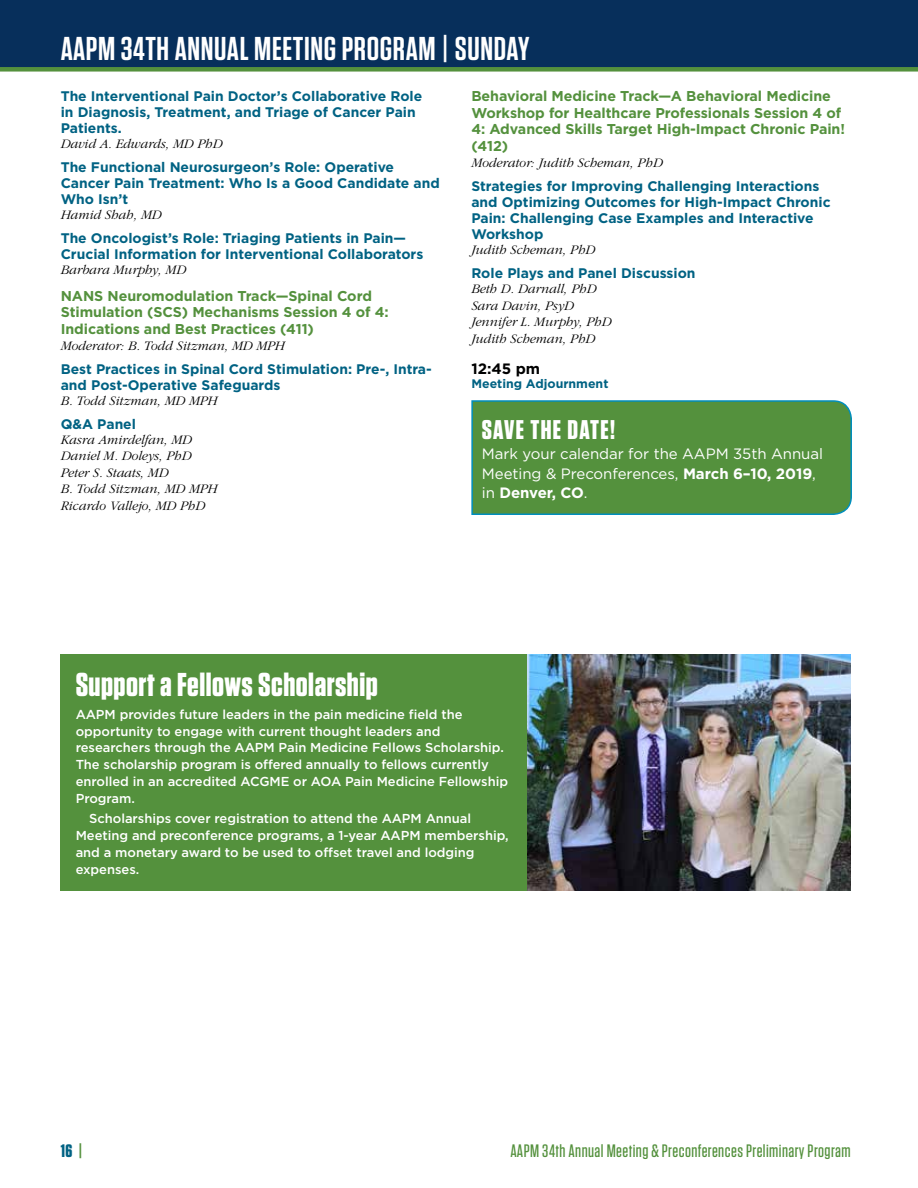
<style>
.page{position:relative;width:918px;height:1188px;background:#fff}
.page>*{position:absolute;margin:0;border:0;box-sizing:border-box;transform-origin:0 0}
.t1{font:600 33px "Tungsten";letter-spacing:.02em;color:#fff}
.t2{font:700 33px "Tungsten";letter-spacing:.015em;color:#fff}
.t3{font:700 27px "Tungsten";letter-spacing:.045em;color:#fff}
.t4{font:500 18px "Tungsten";letter-spacing:.025em;color:#54913d}
.t5{font:700 18px "Tungsten";color:#006283}
.t6{font:15px/19.5px "Gotham";letter-spacing:-.005em;color:#fff}
.t7{font:700 15px "Gotham";color:#000}
.t8{font:700 14.25px/16.5px "Gotham";letter-spacing:-.005em;color:#54913d}
.t9{font:700 13.8px/16px "Gotham";color:#006283}
.t10{font:italic 300 13.5px/16.5px "ITC Garamond Std";color:#000}
.t11{font:500 12.9px/17px "Gotham";letter-spacing:-.005em;color:#fff}
.t12{font:700 12.3px "Gotham";color:#006283}
.s1{font-weight:700}
.s2{color:#54913d}
</style>
<div class="page">
<div style="left:0;top:0;width:918px;height:69px;background:#072f5b"></div>
<div style="left:0;top:67px;width:918px;height:5px;background:#54913d"></div>
<div style="left:471px;top:400px;width:381px;height:115px;background:#54913d"></div>
<img style="left:527px;top:654px;width:323px;height:237px">
<div style="left:61px;top:654px;width:466px;height:237px;background:#54913d"></div>
<h1 class="t1" style="left:61px;top:31px;width:470px">AAPM 34TH ANNUAL MEETING PROGRAM | SUNDAY</h1>
<p class="t9" style="left:61px;top:88px;width:363px">The Interventional Pain Doctor’s Collaborative Role in Diagnosis, Treatment, and Triage of Cancer Pain<br>Patients.</p>
<p class="t10" style="left:61px;top:136px;width:163px">David A. Edwards, MD PhD</p>
<p class="t9" style="left:61px;top:159px;width:381px">The Functional Neurosurgeon’s Role: Operative<br>Cancer Pain Treatment: Who Is a Good Candidate and<br>Who Isn’t</p>
<p class="t10" style="left:61px;top:207px;width:102px">Hamid Shah, MD</p>
<p class="t9" style="left:61px;top:230px;width:364px">The Oncologist’s Role: Triaging Patients in Pain—<br>Crucial Information for Interventional Collaborators</p>
<p class="t10" style="left:61px;top:262px;width:127px">Barbara Murphy, MD</p>
<p class="t8" style="left:61px;top:288px;width:329px">NANS Neuromodulation Track—Spinal Cord<br>Stimulation (SCS) Mechanisms Session 4 of 4:<br>Indications and Best Practices (411)</p>
<p class="t10" style="left:61px;top:338px;width:226px">Moderator: B. Todd Sitzman, MD MPH</p>
<p class="t9" style="left:61px;top:361px;width:373px">Best Practices in Spinal Cord Stimulation: Pre-, Intra&shy;and Post-Operative Safeguards</p>
<p class="t10" style="left:61px;top:393px;width:158px">B. Todd Sitzman, MD MPH</p>
<p class="t9" style="left:61px;top:416px;width:77px">Q&amp;A Panel</p>
<p class="t10" style="left:61px;top:431px;width:158px">Kasra Amirdelfan, MD<br>Daniel M. Doleys, PhD<br>Peter S. Staats, MD<br>B. Todd Sitzman, MD MPH<br>Ricardo Vallejo, MD PhD</p>
<p class="t8" style="left:471px;top:88px;width:375px">Behavioral Medicine Track—A Behavioral Medicine Workshop for Healthcare Professionals Session 4 of 4: Advanced Skills Target High-Impact Chronic Pain! (412)</p>
<p class="t10" style="left:471px;top:155px;width:193px">Moderator: Judith Scheman, PhD</p>
<p class="t9" style="left:471px;top:178px;width:361px">Strategies for Improving Challenging Interactions and Optimizing Outcomes for High-Impact Chronic Pain: Challenging Case Examples and Interactive Workshop</p>
<p class="t10" style="left:471px;top:242px;width:126px">Judith Scheman, PhD</p>
<p class="t9" style="left:471px;top:265px;width:226px">Role Plays and Panel Discussion</p>
<p class="t10" style="left:471px;top:281px;width:142px">Beth D. Darnall, PhD<br>Sara Davin, PsyD<br>Jennifer L. Murphy, PhD<br>Judith Scheman, PhD</p>
<p class="t7" style="left:471px;top:359px;width:70px">12:45 pm</p>
<p class="t12" style="left:471px;top:376px;width:139px">Meeting Adjournment</p>
<h2 class="t3" style="left:482px;top:415px;width:135px">SAVE THE DATE!</h2>
<p class="t6" style="left:482px;top:444px;width:343px">Mark your calendar for the AAPM 35th Annual<br>Meeting &amp; Preconferences, <span class="s1">March 6–10, 2019</span>, in <span class="s1">Denver, CO</span>.</p>
<h1 class="t2" style="left:76px;top:667px;width:304px">Support a Fellows Scholarship</h1>
<p class="t11" style="left:76px;top:706px;width:434px">AAPM provides future leaders in the pain medicine field the opportunity to engage with current thought leaders and researchers through the AAPM Pain Medicine Fellows Scholarship.<br>The scholarship program is offered annually to fellows currently enrolled in an accredited ACGME or AOA Pain Medicine Fellowship Program.</p>
<p class="t11" style="left:76px;top:810px;width:434px;text-indent:13px">Scholarships cover registration to attend the AAPM Annual Meeting and preconference programs, a 1-year AAPM membership, and a monetary award to be used to offset travel and lodging expenses.</p>
<h3 class="t5" style="left:61px;top:1141px;width:23px">16 <span class="s2">|</span></h3>
<h3 class="t4" style="left:510px;top:1141px;width:342px">AAPM 34th Annual Meeting &amp; Preconferences Preliminary Program</h3>
</div>
